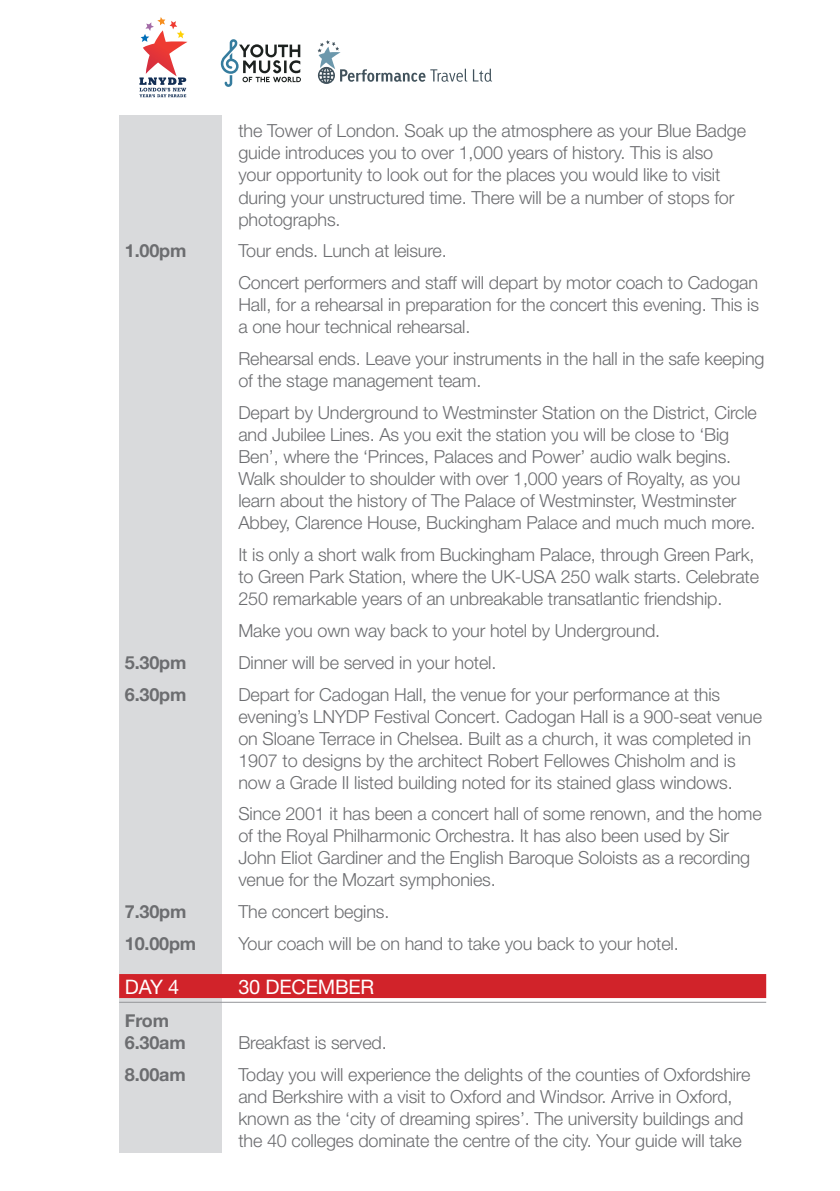
<style>
.page{position:relative;width:840px;height:1191px;background:#fff}
.page>*{position:absolute;margin:0;border:0;box-sizing:border-box;transform-origin:0 0}
.t1{font:20px "Helvetica Neue LT";letter-spacing:-.01em;color:#fff}
.t2{font:300 18px/22px "Helvetica Neue LT";letter-spacing:-.01em;color:#6c6d70}
.t3{font:700 18px/22px "Helvetica Neue";letter-spacing:-.01em;color:#6c6d70}
</style>
<div class="page">
<svg style="left:139px;top:17px;width:48px;height:80px"></svg>
<div style="left:119px;top:115px;width:102px;height:1037px;background:#d9dadc"></div>
<svg style="left:221px;top:39px;width:80px;height:48px"></svg>
<svg style="left:317px;top:40px;width:175px;height:44px"></svg>
<div style="left:119px;top:974px;width:646px;height:24px;background:#d1232a"></div>
<hr style="left:119px;top:1002px;width:646px;height:1px;background:#939598">
<p class="t2" style="left:238px;top:120px;width:509px">the Tower of London. Soak up the atmosphere as your Blue Badge guide introduces you to over 1,000 years of history. This is also your opportunity to look out for the places you would like to visit during your unstructured time. There will be a number of stops for photographs.</p>
<p class="t3" style="left:125px;top:240px;width:63px">1.00pm</p>
<p class="t2" style="left:238px;top:235px;width:521px;line-height:31.8px">Tour ends. Lunch at leisure.<br>Concert performers and staff will depart by motor coach to Cadogan</p>
<p class="t2" style="left:238px;top:293px;width:522px">Hall, for a rehearsal in preparation for the concert this evening. This is a one hour technical rehearsal.</p>
<p class="t2" style="left:238px;top:347px;width:527px">Rehearsal ends. Leave your instruments in the hall in the safe keeping of the stage management team.</p>
<p class="t2" style="left:238px;top:401px;width:520px">Depart by Underground to Westminster Station on the District, Circle and Jubilee Lines. As you exit the station you will be close to ‘Big Ben’, where the ‘Princes, Palaces and Power’ audio walk begins.<br>Walk shoulder to shoulder with over 1,000 years of Royalty, as you learn about the history of The Palace of Westminster, Westminster Abbey, Clarence House, Buckingham Palace and much much more.</p>
<p class="t2" style="left:238px;top:543px;width:522px">It is only a short walk from Buckingham Palace, through Green Park, to Green Park Station, where the UK-USA 250 walk starts. Celebrate<br>250 remarkable years of an unbreakable transatlantic friendship.</p>
<p class="t2" style="left:238px;top:619px;width:423px">Make you own way back to your hotel by Underground.</p>
<p class="t3" style="left:125px;top:651px;width:63px">5.30pm</p>
<p class="t2" style="left:238px;top:651px;width:259px">Dinner will be served in your hotel.</p>
<p class="t3" style="left:125px;top:683px;width:63px">6.30pm</p>
<p class="t2" style="left:238px;top:682px;width:525px">Depart for Cadogan Hall, the venue for your performance at this evening’s LNYDP Festival Concert. Cadogan Hall is a 900-seat venue on Sloane Terrace in Chelsea. Built as a church, it was completed in 1907 to designs by the architect Robert Fellowes Chisholm and is now a Grade II listed building noted for its stained glass windows.</p>
<p class="t2" style="left:238px;top:802px;width:524px">Since 2001 it has been a concert hall of some renown, and the home of the Royal Philharmonic Orchestra. It has also been used by Sir John Eliot Gardiner and the English Baroque Soloists as a recording venue for the Mozart symphonies.</p>
<p class="t3" style="left:125px;top:901px;width:63px">7.30pm</p>
<p class="t2" style="left:238px;top:900px;width:152px">The concert begins.</p>
<p class="t3" style="left:125px;top:933px;width:73px">10.00pm</p>
<p class="t2" style="left:238px;top:932px;width:441px">Your coach will be on hand to take you back to your hotel.</p>
<p class="t1" style="left:125px;top:974px;width:56px">DAY 4</p>
<p class="t1" style="left:238px;top:974px;width:137px">30 DECEMBER</p>
<p class="t3" style="left:125px;top:1010px;width:62px">From<br>6.30am</p>
<p class="t2" style="left:238px;top:1031px;width:150px">Breakfast is served.</p>
<p class="t3" style="left:125px;top:1063px;width:62px">8.00am</p>
<p class="t2" style="left:238px;top:1063px;width:513px">Today you will experience the delights of the counties of Oxfordshire and Berkshire with a visit to Oxford and Windsor. Arrive in Oxford, known as the ‘city of dreaming spires’. The university buildings and the 40 colleges dominate the centre of the city. Your guide will take</p>
</div>
